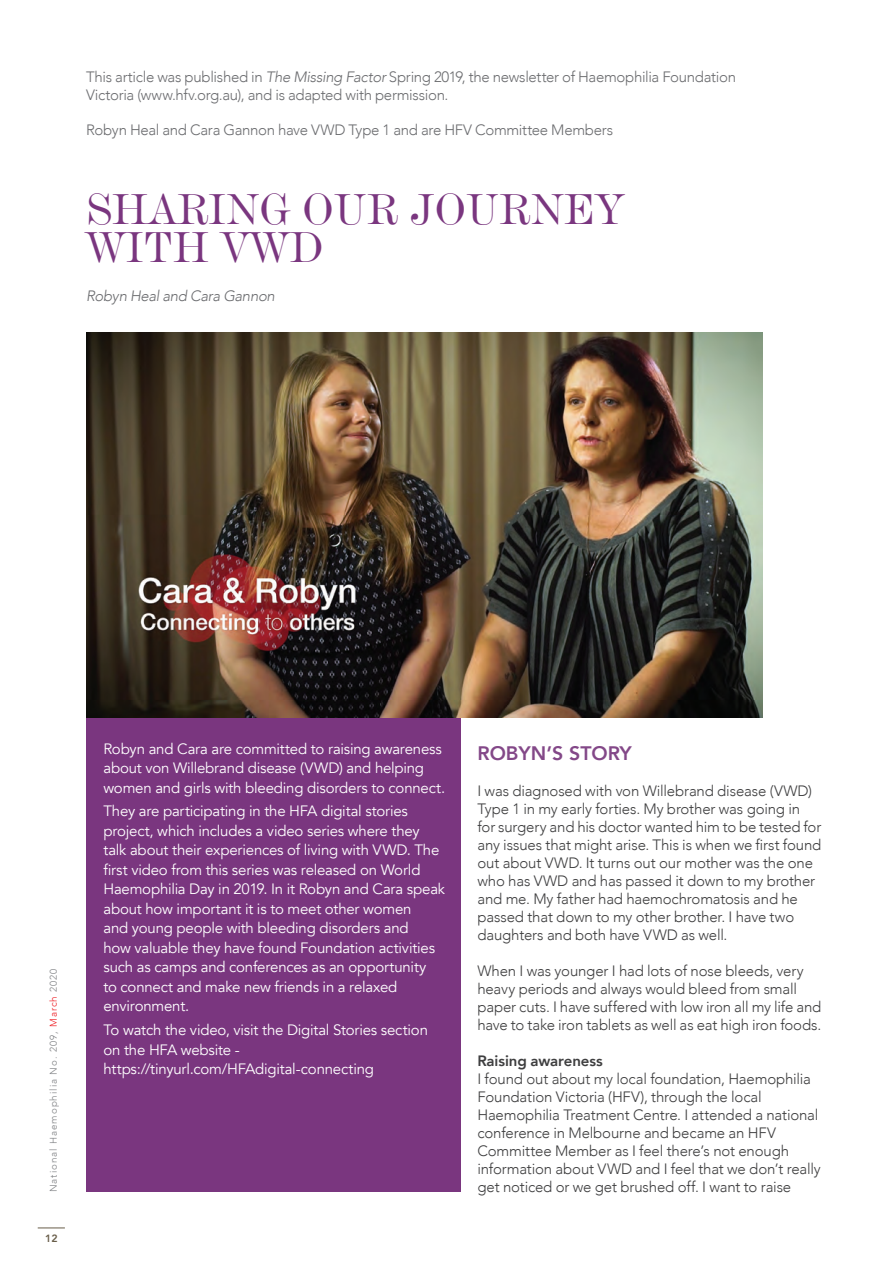
<style>
.page{position:relative;width:893px;height:1266px;background:#fff}
.page>*{position:absolute;margin:0;border:0;box-sizing:border-box;transform-origin:0 0}
.t1{font:45px/37.5px "De Vinne BT";color:#7a367f}
.t2{font:800 19.5px "Avenir";color:#834888}
.t3{font:300 15px/18px "Avenir";letter-spacing:-.01em;color:#3e3e3f}
.t4{font:15px/19.5px "Avenir";letter-spacing:-.015em;color:#fff}
.t5{font:300 15px/18px "Avenir";letter-spacing:-.02em;color:#6c6d70}
.t6{font:italic 300 15px "Avenir";letter-spacing:-.02em;color:#6c6d70}
.t7{font:800 15px "Avenir";letter-spacing:-.005em;color:#3e3e3f}
.t8{font:800 10.5px "Avenir";color:#685d49}
.t9{font:300 9.75px "Avenir";letter-spacing:.1em;color:#808285}
.s1{font-style:italic}
.s2{color:#ee1d23}
</style>
<div class="page">
<svg style="left:38px;top:1227px;width:27px;height:1px"></svg>
<div style="left:86px;top:692px;width:375px;height:499px;background:#7a367f"></div>
<img style="left:86px;top:332px;width:676px;height:385px">
<p class="t5" style="left:86px;top:68px;width:651px">This article was published in <span class="s1">The Missing Factor</span> Spring 2019, the newsletter of Haemophilia Foundation<br>Victoria (www.hfv.org.au), and is adapted with permission.</p>
<p class="t5" style="left:86px;top:121px;width:528px">Robyn Heal and Cara Gannon have VWD Type 1 and are HFV Committee Members</p>
<h1 class="t1" style="left:86px;top:190px;width:540px">SHARING OUR JOURNEY<br>WITH VWD</h1>
<p class="t6" style="left:86px;top:287px;width:190px">Robyn Heal and Cara Gannon</p>
<p class="t9" style="left:48px;top:1191px;width:225px;rotate:-90deg">National Haemophilia No. 209, <span class="s2">March</span> 2020</p>
<p class="t8" style="left:45px;top:1229px;width:14px">12</p>
<p class="t4" style="left:103px;top:738px;width:343px">Robyn and Cara are committed to raising awareness about von Willebrand disease (VWD) and helping women and girls with bleeding disorders to connect.</p>
<p class="t4" style="left:103px;top:801px;width:343px">They are participating in the HFA digital stories project, which includes a video series where they talk about their experiences of living with VWD. The first video from this series was released on World Haemophilia Day in 2019. In it Robyn and Cara speak about how important it is to meet other women<br>and young people with bleeding disorders and<br>how valuable they have found Foundation activities such as camps and conferences as an opportunity<br>to connect and make new friends in a relaxed environment.</p>
<p class="t4" style="left:103px;top:1020px;width:326px">To watch the video, visit the Digital Stories section on the HFA website - https://tinyurl.com/HFAdigital-connecting</p>
<h2 class="t2" style="left:477px;top:737px;width:156px">ROBYN’S STORY</h2>
<p class="t3" style="left:477px;top:781px;width:345px">I was diagnosed with von Willebrand disease (VWD)<br>Type 1 in my early forties. My brother was going in for surgery and his doctor wanted him to be tested for any issues that might arise. This is when we first found out about VWD. It turns out our mother was the one who has VWD and has passed it down to my brother and me. My father had haemochromatosis and he passed that down to my other brother. I have two daughters and both have VWD as well.</p>
<p class="t3" style="left:477px;top:961px;width:345px">When I was younger I had lots of nose bleeds, very heavy periods and always would bleed from small paper cuts. I have suffered with low iron all my life and have to take iron tablets as well as eat high iron foods.</p>
<p class="t7" style="left:477px;top:1048px;width:127px">Raising awareness</p>
<p class="t3" style="left:477px;top:1069px;width:345px">I found out about my local foundation, Haemophilia Foundation Victoria (HFV), through the local Haemophilia Treatment Centre. I attended a national conference in Melbourne and became an HFV Committee Member as I feel there’s not enough information about VWD and I feel that we don’t really get noticed or we get brushed off. I want to raise</p>
</div>
